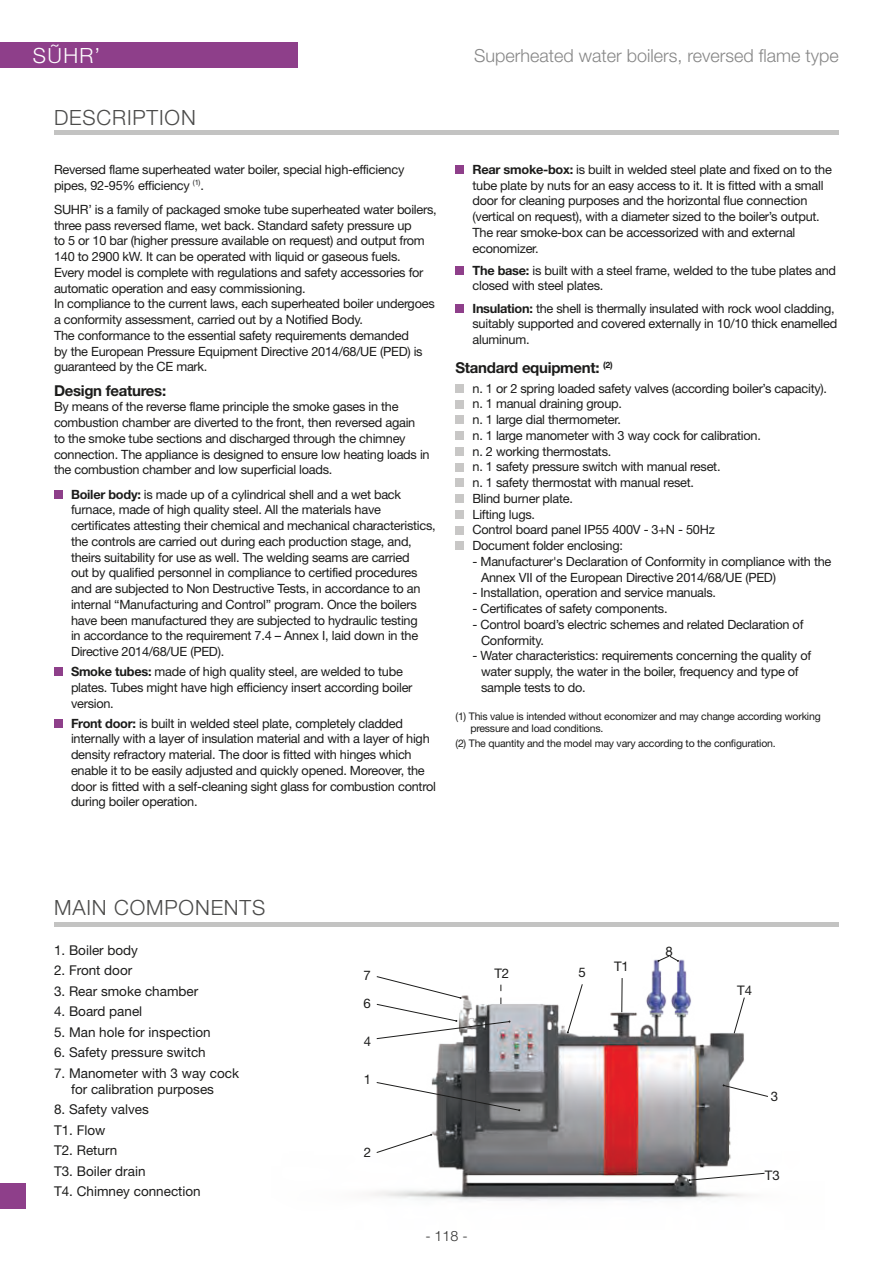
<style>
.page{position:relative;width:893px;height:1263px;background:#fff}
.page>*{position:absolute;margin:0;border:0;box-sizing:border-box;transform-origin:0 0}
.t1{font:300 21px "Helvetica Neue";letter-spacing:.04em;color:#4b4b4a}
.t2{font:300 21px "Helvetica Neue";color:#fff}
.t3{font:300 18px "Helvetica Neue";color:#878787}
.t4{font:700 15px "Helvetica Neue";letter-spacing:-.02em;color:#1c1c1b}
.t5{font:300 14.25px "Helvetica Neue";color:#1c1c1b}
.t6{font:13.5px/20.4px "Helvetica Neue";color:#1c1c1b;text-align:center}
.t7{font:13.2px/27.8px "Helvetica Neue";color:#1c1c1b}
.t8{font:12.75px/15.8px "Helvetica Neue";letter-spacing:-.02em;color:#1c1c1b}
.t9{font:10.5px/12px "Helvetica Neue";letter-spacing:-.02em;color:#1c1c1b}
.s1{font-family:"Roboto"}
.s2{font-weight:700}
</style>
<div class="page">
<div style="left:0;top:42px;width:298px;height:26px;background:#8e3f8a"></div>
<hr style="left:54px;top:131px;width:785px;height:4px;background:#c3c3c2">
<hr style="left:54px;top:922px;width:785px;height:4px;background:#c3c3c2">
<div style="left:54px;top:490px;width:9px;height:9px;background:#8e3f8a"></div>
<div style="left:54px;top:668px;width:9px;height:8px;background:#8e3f8a"></div>
<div style="left:54px;top:719px;width:9px;height:9px;background:#8e3f8a"></div>
<div style="left:455px;top:165px;width:9px;height:9px;background:#8e3f8a"></div>
<div style="left:455px;top:266px;width:9px;height:9px;background:#8e3f8a"></div>
<div style="left:455px;top:304px;width:9px;height:9px;background:#8e3f8a"></div>
<div style="left:455px;top:384px;width:9px;height:9px;background:#c8c7c6"></div>
<div style="left:455px;top:400px;width:9px;height:8px;background:#c8c7c6"></div>
<div style="left:455px;top:416px;width:9px;height:8px;background:#c8c7c6"></div>
<div style="left:455px;top:431px;width:9px;height:9px;background:#c8c7c6"></div>
<div style="left:455px;top:447px;width:9px;height:9px;background:#c8c7c6"></div>
<div style="left:455px;top:463px;width:9px;height:8px;background:#c8c7c6"></div>
<div style="left:455px;top:479px;width:9px;height:8px;background:#c8c7c6"></div>
<div style="left:455px;top:494px;width:9px;height:9px;background:#c8c7c6"></div>
<div style="left:455px;top:510px;width:9px;height:9px;background:#c8c7c6"></div>
<div style="left:455px;top:526px;width:9px;height:8px;background:#c8c7c6"></div>
<div style="left:455px;top:542px;width:9px;height:8px;background:#c8c7c6"></div>
<img style="left:371px;top:959px;width:394px;height:242px">
<svg style="left:376px;top:1082px;width:144px;height:29px"></svg>
<svg style="left:567px;top:984px;width:16px;height:49px"></svg>
<svg style="left:657px;top:955px;width:22px;height:7px"></svg>
<svg style="left:723px;top:1084px;width:45px;height:13px"></svg>
<svg style="left:688px;top:1173px;width:77px;height:8px"></svg>
<svg style="left:376px;top:1134px;width:56px;height:19px"></svg>
<svg style="left:376px;top:976px;width:134px;height:63px"></svg>
<hr style="left:621px;top:978px;width:1px;height:34px;background:#1c1c1b">
<svg style="left:734px;top:997px;width:11px;height:37px"></svg>
<div style="left:0;top:1183px;width:26px;height:26px;background:#8e3f8a"></div>
<h1 class="t2" style="left:33px;top:43px;width:69px">S<span class="s1">Ũ</span>HR’</h1>
<h2 class="t3" style="left:474px;top:45px;width:366px">Superheated water boilers, reversed flame type</h2>
<h1 class="t1" style="left:54px;top:105px;width:143px">DESCRIPTION</h1>
<p class="t8" style="left:54px;top:161px;width:352px">Reversed flame superheated water boiler, special high-efficiency pipes, 92-95% efficiency <sup>(1)</sup>.</p>
<p class="t8" style="left:54px;top:201px;width:384px">SUHR’ is a family of packaged smoke tube superheated water boilers, three pass reversed flame, wet back. Standard safety pressure up<br>to 5 or 10 bar (higher pressure available on request) and output from 140 to 2900 kW. It can be operated with liquid or gaseous fuels.<br>Every model is complete with regulations and safety accessories for automatic operation and easy commissioning.<br>In compliance to the current laws, each superheated boiler undergoes a conformity assessment, carried out by a Notified Body.<br>The conformance to the essential safety requirements demanded<br>by the European Pressure Equipment Directive 2014/68/UE (PED) is guaranteed by the CE mark.</p>
<p class="t4" style="left:54px;top:381px;width:114px">Design features:</p>
<p class="t8" style="left:54px;top:399px;width:377px">By means of the reverse flame principle the smoke gases in the combustion chamber are diverted to the front, then reversed again<br>to the smoke tube sections and discharged through the chimney connection. The appliance is designed to ensure low heating loads in the combustion chamber and low superficial loads.</p>
<p class="t8" style="left:71px;top:486px;width:366px"><span class="s2">Boiler body:</span> is made up of a cylindrical shell and a wet back furnace, made of high quality steel. All the materials have certificates attesting their chemical and mechanical characteristics, the controls are carried out during each production stage, and, theirs suitability for use as well. The welding seams are carried<br>out by qualified personnel in compliance to certified procedures and are subjected to Non Destructive Tests, in accordance to an internal “Manufacturing and Control” program. Once the boilers have been manufactured they are subjected to hydraulic testing<br>in accordance to the requirement 7.4 – Annex I, laid down in the Directive 2014/68/UE (PED).</p>
<p class="t8" style="left:71px;top:663px;width:343px"><span class="s2">Smoke tubes:</span> made of high quality steel, are welded to tube plates. Tubes might have high efficiency insert according boiler version.</p>
<p class="t8" style="left:71px;top:715px;width:366px"><span class="s2">Front door:</span> is built in welded steel plate, completely cladded internally with a layer of insulation material and with a layer of high density refractory material. The door is fitted with hinges which enable it to be easily adjusted and quickly opened. Moreover, the door is fitted with a self-cleaning sight glass for combustion control during boiler operation.</p>
<p class="t8" style="left:472px;top:161px;width:361px"><span class="s2">Rear smoke-box:</span> is built in welded steel plate and fixed on to the tube plate by nuts for an easy access to it. It is fitted with a small door for cleaning purposes and the horizontal flue connection (vertical on request), with a diameter sized to the boiler’s output.<br>The rear smoke-box can be accessorized with and external economizer.</p>
<p class="t8" style="left:472px;top:262px;width:365px"><span class="s2">The base:</span> is built with a steel frame, welded to the tube plates and closed with steel plates.</p>
<p class="t8" style="left:472px;top:300px;width:366px"><span class="s2">Insulation:</span> the shell is thermally insulated with rock wool cladding, suitably supported and covered externally in 10/10 thick enamelled aluminum.</p>
<p class="t4" style="left:455px;top:358px;width:159px">Standard equipment: <sup>(2)</sup></p>
<p class="t8" style="left:472px;top:380px;width:356px">n. 1 or 2 spring loaded safety valves (according boiler’s capacity). n. 1 manual draining group.<br>n. 1 large dial thermometer.<br>n. 1 large manometer with 3 way cock for calibration.<br>n. 2 working thermostats.<br>n. 1 safety pressure switch with manual reset.<br>n. 1 safety thermostat with manual reset.<br>Blind burner plate.<br>Lifting lugs.<br>Control board panel IP55 400V - 3+N - 50Hz<br>Document folder enclosing:</p>
<p class="t8" style="left:481px;top:553px;width:352px;text-indent:-9px">- Manufacturer's Declaration of Conformity in compliance with the<br>Annex VII of the European Directive 2014/68/UE (PED)</p>
<p class="t8" style="left:472px;top:585px;width:245px">- Installation, operation and service manuals.</p>
<p class="t8" style="left:472px;top:600px;width:197px">- Certificates of safety components.</p>
<p class="t8" style="left:481px;top:616px;width:324px;text-indent:-9px">- Control board’s electric schemes and related Declaration of<br>Conformity.</p>
<p class="t8" style="left:481px;top:648px;width:332px;text-indent:-9px">- Water characteristics: requirements concerning the quality of water supply, the water in the boiler, frequency and type of sample tests to do.</p>
<p class="t9" style="left:470px;top:710px;width:352px;text-indent:-15px">(1) This value is intended without economizer and may change according working pressure and load conditions.</p>
<p class="t9" style="left:455px;top:737px;width:322px">(2) The quantity and the model may vary according to the configuration.</p>
<h1 class="t1" style="left:54px;top:894px;width:213px">MAIN COMPONENTS</h1>
<p class="t6" style="left:54px;top:940px;width:86px">1. Boiler body</p>
<p class="t6" style="left:54px;top:960px;width:80px">2. Front door</p>
<p class="t6" style="left:54px;top:981px;width:146px">3. Rear smoke chamber</p>
<p class="t6" style="left:54px;top:1001px;width:90px">4. Board panel</p>
<p class="t6" style="left:54px;top:1022px;width:158px">5. Man hole for inspection</p>
<p class="t6" style="left:54px;top:1042px;width:153px">6. Safety pressure switch</p>
<p class="t6" style="left:54px;top:1065px;width:187px;line-height:16.2px">7. Manometer with 3 way cock for calibration purposes</p>
<p class="t6" style="left:54px;top:1099px;width:148px;text-align:left">8. Safety valves<br>T1. Flow<br>T2. Return<br>T3. Boiler drain<br>T4. Chimney connection</p>
<p class="t7" style="left:363px;top:961px;width:9px">7<br>6</p>
<p class="t7" style="left:364px;top:1028px;width:9px">4</p>
<p class="t7" style="left:364px;top:1066px;width:9px">1</p>
<p class="t7" style="left:364px;top:1138px;width:9px">2</p>
<p class="t7" style="left:494px;top:959px;width:16px">T2</p>
<p class="t7" style="left:579px;top:958px;width:9px">5</p>
<p class="t7" style="left:614px;top:952px;width:16px">T1</p>
<p class="t7" style="left:665px;top:937px;width:9px">8</p>
<p class="t7" style="left:737px;top:976px;width:16px">T4</p>
<p class="t7" style="left:771px;top:1082px;width:9px">3</p>
<p class="t7" style="left:765px;top:1161px;width:16px">T3</p>
<p class="t5" style="left:425px;top:1228px;width:44px">- 118 -</p>
</div>
